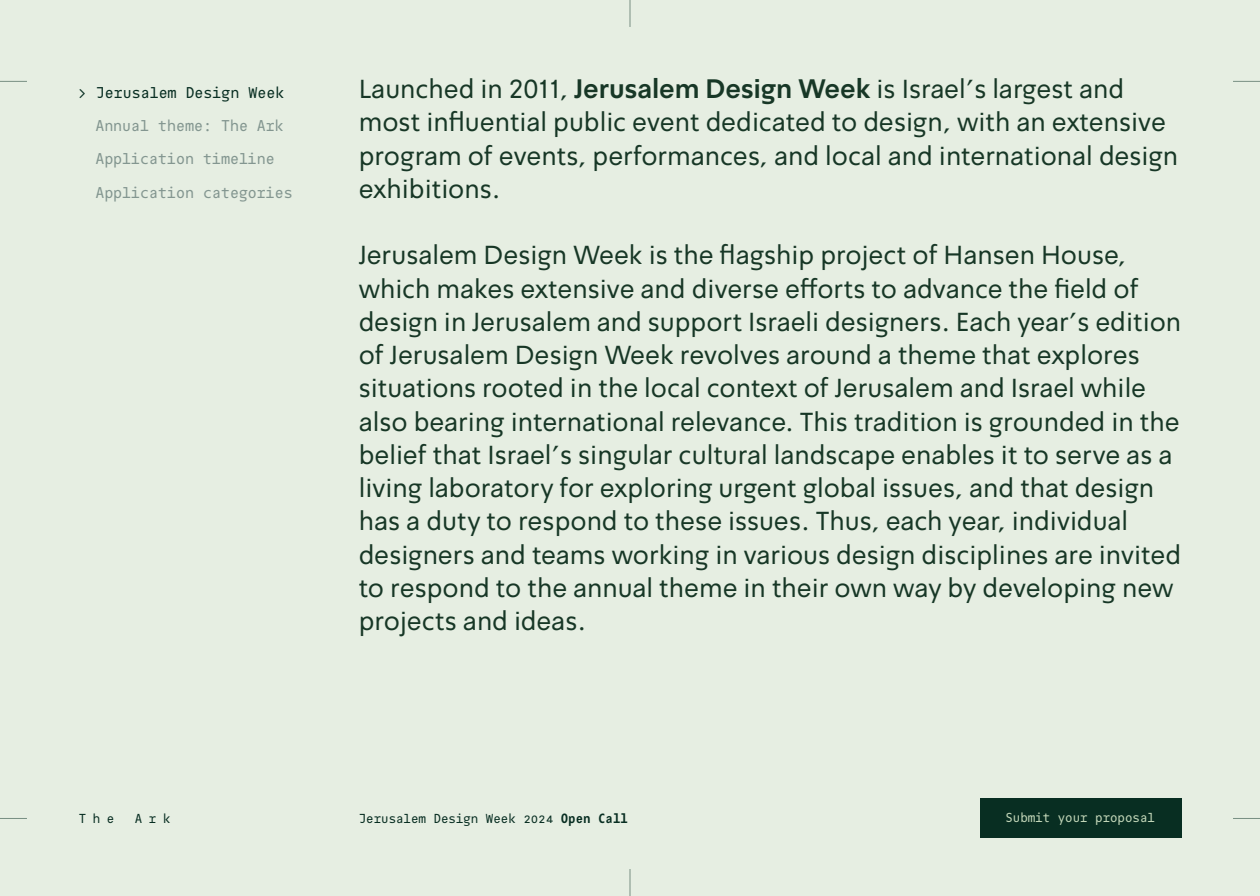
<style>
.page{position:relative;width:1260px;height:896px;background:#e6eee2}
.page>*{position:absolute;margin:0;border:0;box-sizing:border-box;transform-origin:0 0}
.t1{font:26.25px/33.2px "Simpler Pro V3";color:#173726}
.t2{font:15.75px "Simpler Pro HLAR Mono";color:#839690}
.t3{font:15.75px "Simpler Pro HLAR Mono";color:#082e22}
.t4{font:13.12px "Simpler Pro HLAR Mono";color:#082e22}
.t5{font:13.12px "Simpler Pro HLAR Mono";color:#c2d6b8}
.t6{font:700 13.12px "Simpler Pro HLAR Mono";color:#082e22}
.s1{font-weight:700}
</style>
<div class="page">
<svg style="left:0;top:81px;width:27px;height:1px"></svg>
<svg style="left:1233px;top:81px;width:27px;height:1px"></svg>
<svg style="left:630px;top:0;width:1px;height:27px"></svg>
<svg style="left:1233px;top:818px;width:27px;height:1px"></svg>
<svg style="left:0;top:818px;width:27px;height:1px"></svg>
<svg style="left:630px;top:869px;width:1px;height:27px"></svg>
<div style="left:980px;top:799px;width:201px;height:39px;background:#082e22"></div>
<p class="t3" style="left:78px;top:83px;width:10px">&gt;</p>
<p class="t3" style="left:96px;top:83px;width:82px">Jerusalem</p>
<p class="t3" style="left:186px;top:83px;width:55px">Design</p>
<p class="t3" style="left:248px;top:83px;width:37px">Week</p>
<p class="t2" style="left:95px;top:116px;width:55px">Annual</p>
<p class="t2" style="left:158px;top:116px;width:55px">theme:</p>
<p class="t2" style="left:221px;top:116px;width:28px">The</p>
<p class="t2" style="left:257px;top:116px;width:28px">Ark</p>
<p class="t2" style="left:95px;top:149px;width:100px">Application</p>
<p class="t2" style="left:95px;top:183px;width:100px">Application</p>
<p class="t2" style="left:203px;top:149px;width:73px">timeline</p>
<p class="t2" style="left:203px;top:183px;width:91px">categories</p>
<p class="t1" style="left:359px;top:73px;width:821px">Launched in 2011, <span class="s1">Jerusalem Design Week</span> is Israel s’ largest and most influential public event dedicated to design, with an extensive program of events, performances, and local and international design exhibitions.</p>
<p class="t1" style="left:359px;top:239px;width:824px">Jerusalem Design Week is the flagship project of Hansen House, which makes extensive and diverse efforts to advance the field of design in Jerusalem and support Israeli designers. Each year s’ edition of Jerusalem Design Week revolves around a theme that explores situations rooted in the local context of Jerusalem and Israel while also bearing international relevance. This tradition is grounded in the belief that Israel s’ singular cultural landscape enables it to serve as a living laboratory for exploring urgent global issues, and that design has a duty to respond to these issues. Thus, each year, individual designers and teams working in various design disciplines are invited to respond to the annual theme in their own way by developing new projects and ideas.</p>
<p class="t4" style="left:79px;top:810px;width:37px">The</p>
<p class="t4" style="left:135px;top:810px;width:37px">Ark</p>
<p class="t4" style="left:359px;top:810px;width:69px">Jerusalem</p>
<p class="t4" style="left:434px;top:810px;width:46px">Design</p>
<p class="t4" style="left:486px;top:810px;width:31px">Week</p>
<p class="t4" style="left:523px;top:810px;width:31px">2024</p>
<p class="t6" style="left:561px;top:810px;width:31px">Open</p>
<p class="t6" style="left:598px;top:810px;width:31px">Call</p>
<p class="t5" style="left:1005px;top:810px;width:46px">Submit</p>
<p class="t5" style="left:1058px;top:810px;width:31px">your</p>
<p class="t5" style="left:1095px;top:810px;width:61px">proposal</p>
</div>
